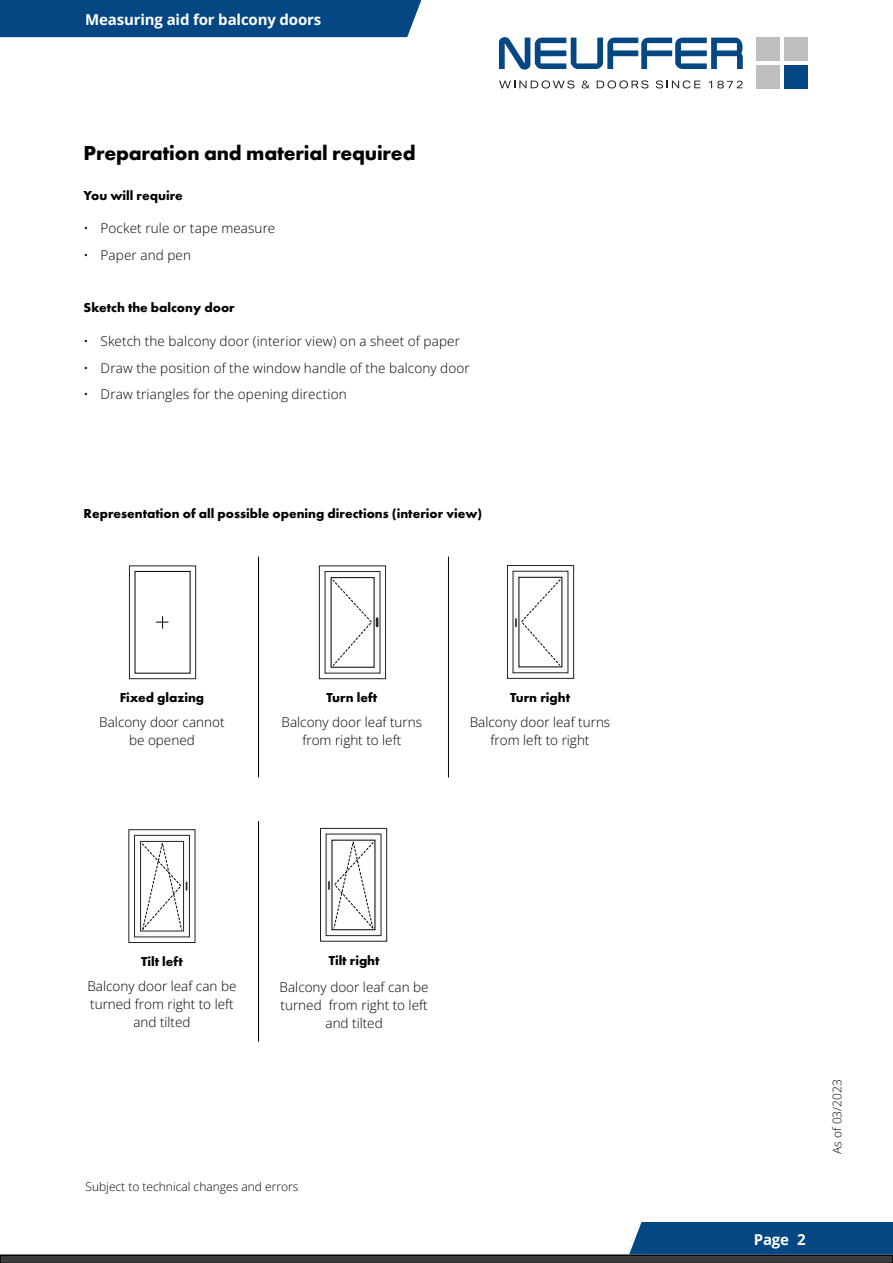
<style>
.page{position:relative;width:893px;height:1263px;background:#fff}
.page>*{position:absolute;margin:0;border:0;box-sizing:border-box;transform-origin:0 0}
.t1{font:700 21px "Futura PT";letter-spacing:-.01em;color:#000}
.t2{font:700 15px "Open Sans";letter-spacing:-.01em;color:#fff}
.t3{font:13.5px/18px "Open Sans";color:#000;text-align:center}
.t4{font:700 13.5px "Futura PT";color:#000}
.t5{font:12px "Open Sans";color:#000}
</style>
<div class="page">
<svg style="left:0;top:1222px;width:893px;height:41px"></svg>
<div style="left:0;top:0;width:421px;height:37px;background:#044782"></div>
<svg style="left:499px;top:37px;width:244px;height:33px"></svg>
<div style="left:756px;top:38px;width:24px;height:23px;background:#bdbfbf"></div>
<div style="left:784px;top:38px;width:24px;height:23px;background:#bdbfbf"></div>
<div style="left:756px;top:65px;width:24px;height:24px;background:#bdbfbf"></div>
<div style="left:784px;top:65px;width:24px;height:24px;background:#044782"></div>
<svg style="left:499px;top:80px;width:75px;height:8px"></svg>
<svg style="left:582px;top:81px;width:7px;height:7px"></svg>
<svg style="left:597px;top:80px;width:51px;height:8px"></svg>
<svg style="left:656px;top:80px;width:45px;height:8px"></svg>
<svg style="left:709px;top:81px;width:34px;height:7px"></svg>
<div style="left:129px;top:566px;width:67px;height:113px;background:#fff;border:1px solid #222"></div>
<svg style="left:156px;top:616px;width:12px;height:13px"></svg>
<div style="left:326px;top:833px;width:55px;height:103px;background:linear-gradient(to right,#fbfbfb,#f8f8f8)"></div>
<div style="left:320px;top:828px;width:67px;height:113px;border:1px solid #222"></div>
<svg style="left:331px;top:840px;width:44px;height:90px"></svg>
<svg style="left:328px;top:839px;width:46px;height:90px"></svg>
<div style="left:319px;top:566px;width:67px;height:113px;background:linear-gradient(to right,#fff,#fff);border:1px solid #222"></div>
<div style="left:325px;top:571px;width:55px;height:103px;background:#fafafa"></div>
<svg style="left:331px;top:577px;width:44px;height:91px"></svg>
<svg style="left:332px;top:579px;width:46px;height:87px"></svg>
<svg style="left:512px;top:571px;width:56px;height:102px"></svg>
<div style="left:507px;top:565px;width:67px;height:113px;border:1px solid #222"></div>
<svg style="left:518px;top:577px;width:44px;height:90px"></svg>
<svg style="left:515px;top:579px;width:46px;height:87px"></svg>
<div style="left:134px;top:835px;width:56px;height:102px;background:#fafafa;border:1px solid #222"></div>
<div style="left:129px;top:829px;width:66px;height:114px;border:1px solid #222"></div>
<svg style="left:140px;top:841px;width:44px;height:90px"></svg>
<svg style="left:141px;top:840px;width:46px;height:90px"></svg>
<hr style="left:258px;top:557px;width:1px;height:220px;background:#000">
<hr style="left:258px;top:821px;width:1px;height:221px;background:#000">
<hr style="left:448px;top:557px;width:1px;height:220px;background:#000">
<p class="t2" style="left:85px;top:10px;width:238px">Measuring aid for balcony doors</p>
<h1 class="t1" style="left:84px;top:140px;width:333px">Preparation and material required</h1>
<p class="t4" style="left:84px;top:186px;width:101px">You will require</p>
<p class="t3" style="left:84px;top:219px;width:193px">• Pocket rule or tape measure</p>
<p class="t3" style="left:84px;top:246px;width:109px">• Paper and pen</p>
<p class="t4" style="left:84px;top:299px;width:153px">Sketch the balcony door</p>
<p class="t3" style="left:84px;top:332px;width:378px">• Sketch the balcony door (interior view) on a sheet of paper</p>
<p class="t3" style="left:84px;top:359px;width:388px">• Draw the position of the window handle of the balcony door</p>
<p class="t3" style="left:84px;top:385px;width:265px">• Draw triangles for the opening direction</p>
<p class="t4" style="left:84px;top:504px;width:400px">Representation of all possible opening directions (interior view)</p>
<p class="t4" style="left:120px;top:689px;width:86px">Fixed glazing</p>
<p class="t3" style="left:99px;top:713px;width:127px">Balcony door cannot be opened</p>
<p class="t4" style="left:326px;top:689px;width:52px">Turn left</p>
<p class="t3" style="left:282px;top:713px;width:142px">Balcony door leaf turns from right to left</p>
<p class="t4" style="left:510px;top:689px;width:62px">Turn right</p>
<p class="t3" style="left:470px;top:713px;width:142px">Balcony door leaf turns from left to right</p>
<p class="t4" style="left:329px;top:952px;width:52px">Tilt right</p>
<p class="t4" style="left:141px;top:953px;width:43px">Tilt left</p>
<p class="t3" style="left:88px;top:977px;width:150px">Balcony door leaf can be turned from right to left and tilted</p>
<p class="t3" style="left:280px;top:978px;width:150px">Balcony door leaf can be turned from right to left and tilted</p>
<p class="t5" style="left:86px;top:1178px;width:214px">Subject to technical changes and errors</p>
<p class="t5" style="left:829px;top:1154px;width:76px;rotate:-90deg">As of 03/2023</p>
<p class="t2" style="left:754px;top:1229px;width:54px">Page 2</p>
</div>
